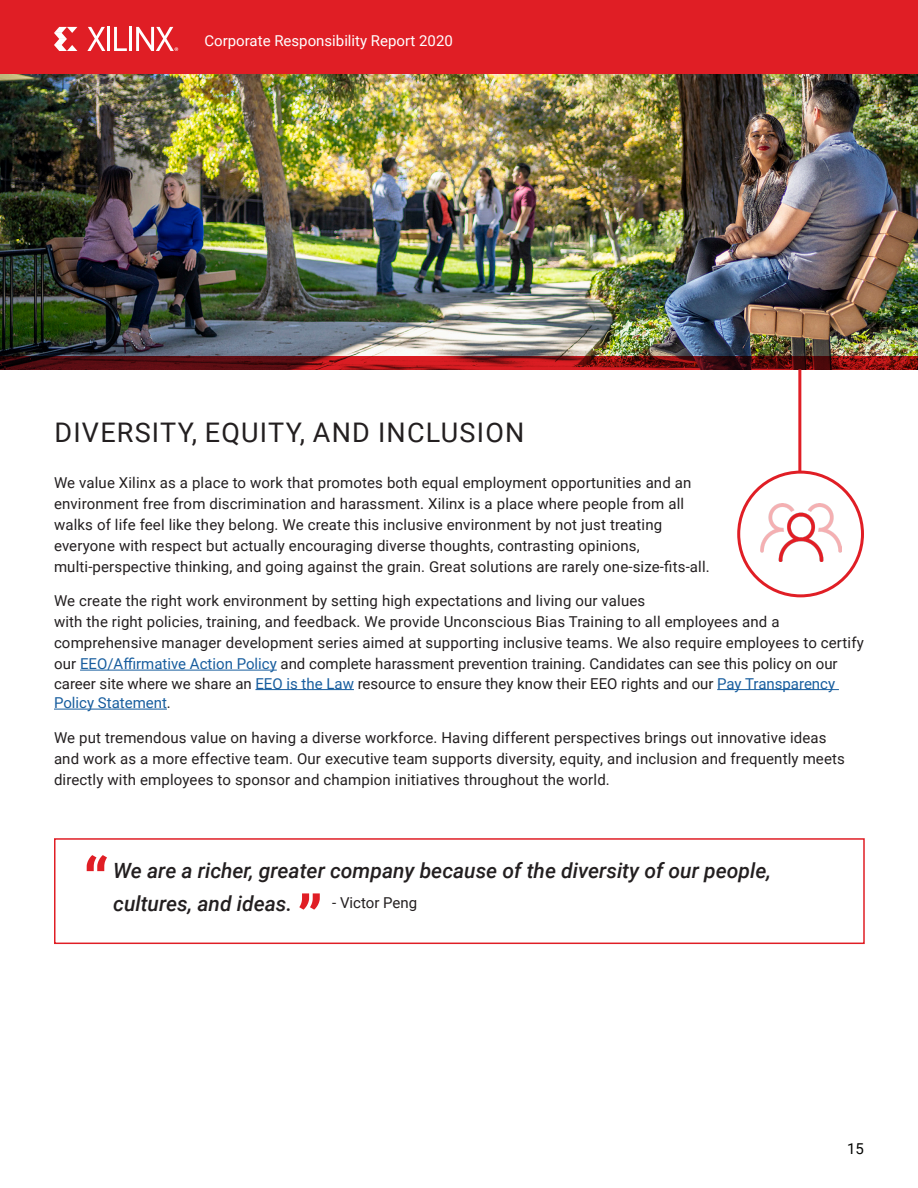
<style>
.page{position:relative;width:918px;height:1188px;background:#fff}
.page>*{position:absolute;margin:0;border:0;box-sizing:border-box;transform-origin:0 0}
.Body_Bold{font:700 63px "Roboto";color:#e01e25}
.t1{font:27px "Roboto";letter-spacing:.045em;color:#231f20}
.Body_Bold-2{font:italic 500 21px/33px "Roboto";color:#231f20}
.Body{font:15px/21px "Roboto";letter-spacing:.01em;color:#231f20}
.t2{font:15px "Roboto";color:#fff}
.Body_Bold-3{font:15px "Roboto";color:#231f20}
.t3{font:15px "Roboto";color:#040503}
.s1{color:#175d9e}
</style>
<div class="page">
<div style="left:0;top:0;width:918px;height:74px;background:#e01e25"></div>
<svg style="left:54px;top:27px;width:23px;height:24px"></svg>
<svg style="left:87px;top:27px;width:18px;height:24px"></svg>
<hr style="left:107px;top:27px;width:3px;height:24px;background:#fff">
<svg style="left:114px;top:27px;width:13px;height:24px"></svg>
<hr style="left:129px;top:27px;width:3px;height:24px;background:#fff">
<svg style="left:136px;top:27px;width:42px;height:24px"></svg>
<img style="left:0;top:74px;width:918px;height:282px">
<hr style="left:80px;top:670px;width:197px;height:1px;background:#175d9e">
<hr style="left:255px;top:689px;width:99px;height:1px;background:#175d9e">
<hr style="left:717px;top:689px;width:122px;height:1px;background:#175d9e">
<hr style="left:54px;top:709px;width:113px;height:1px;background:#175d9e">
<svg style="left:0;top:356px;width:918px;height:13px;background:#780f12"></svg>
<hr style="left:798px;top:371px;width:3px;height:100px;background:#e01e25">
<div style="left:737px;top:471px;width:127px;height:126px;border:3px solid #e01e25;border-radius:50%"></div>
<img style="left:761px;top:504px;width:81px;height:57px">
<div style="left:54px;top:838px;width:811px;height:106px;border:2px solid #e01e25"></div>
<p class="t2" style="left:204px;top:30px;width:250px">Corporate Responsibility Report 2020</p>
<p class="t1" style="left:54px;top:413px;width:471px">DIVERSITY, EQUITY, AND INCLUSION</p>
<p class="Body" style="left:54px;top:471px;width:657px">We value Xilinx as a place to work that promotes both equal employment opportunities and an environment free from discrimination and harassment. Xilinx is a place where people from all walks of life feel like they belong. We create this inclusive environment by not just treating everyone with respect but actually encouraging diverse thoughts, contrasting opinions, multi-perspective thinking, and going against the grain. Great solutions are rarely one-size-fits-all.</p>
<p class="Body" style="left:54px;top:590px;width:811px">We create the right work environment by setting high expectations and living our values<br>with the right policies, training, and feedback. We provide Unconscious Bias Training to all employees and a comprehensive manager development series aimed at supporting inclusive teams. We also require employees to certify our <span class="s1">EEO/Affirmative Action Policy</span> and complete harassment prevention training. Candidates can see this policy on our</p>
<p class="Body" style="left:54px;top:673px;width:783px;line-height:19.5px">career site where we share an <span class="s1">EEO is the Law</span> resource to ensure they know their EEO rights and our <span class="s1">Pay Transparency<br>Policy Statement</span>.</p>
<p class="Body" style="left:54px;top:726px;width:792px">We put tremendous value on having a diverse workforce. Having different perspectives brings out innovative ideas and work as a more effective team. Our executive team supports diversity, equity, and inclusion and frequently meets directly with employees to sponsor and champion initiatives throughout the world.</p>
<p class="Body_Bold" style="left:83px;top:837px;width:27px">“</p>
<p class="Body_Bold-2" style="left:113px;top:853px;width:659px">We are a richer, greater company because of the diversity of our people, cultures, and ideas.</p>
<p class="Body_Bold" style="left:297px;top:874px;width:27px">”</p>
<p class="Body_Bold-3" style="left:332px;top:892px;width:86px">- Victor Peng</p>
<p class="t3" style="left:847px;top:1138px;width:18px">15</p>
</div>
